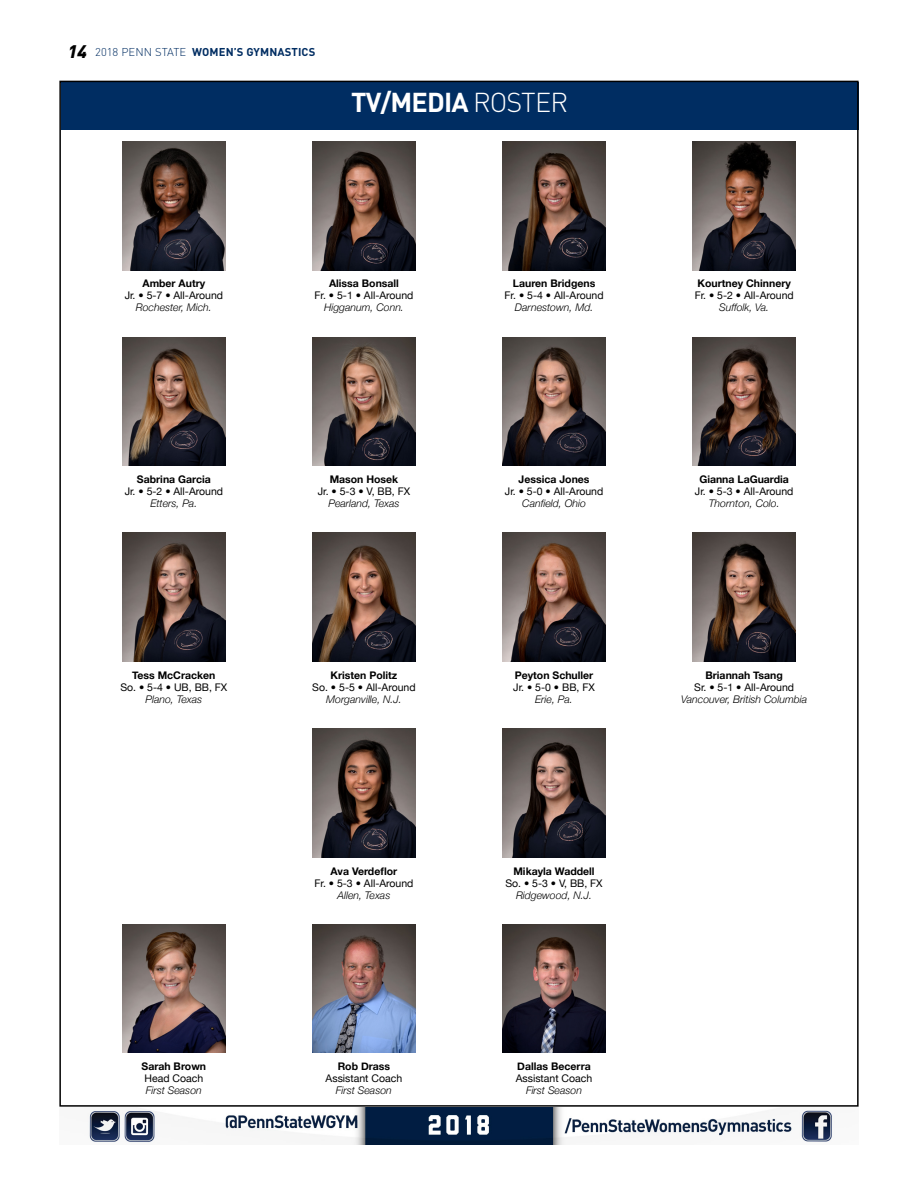
<style>
.page{position:relative;width:918px;height:1188px;background:#fff}
.page>*{position:absolute;margin:0;border:0;box-sizing:border-box;transform-origin:0 0}
.t1{font:700 27px "DIN Pro";letter-spacing:-.03em;color:#fff}
.t2{font:700 11.25px "DIN Pro";letter-spacing:.01em;color:#002d62}
.t3{font:10.5px "Helvetica Neue";color:#000}
.t4{font:italic 300 10.5px "Helvetica Neue";color:#000}
.t5{font:700 10.5px "Helvetica Neue";color:#000}
.s1{font-weight:900;font-style:italic;font-size:18px;color:#000}
.s2{font-weight:300}
</style>
<div class="page">
<img style="left:88px;top:1107px;width:745px;height:37px">
<div style="left:61px;top:83px;width:798px;height:47px;background:#002d62"></div>
<img style="left:122px;top:141px;width:103px;height:129px">
<img style="left:122px;top:337px;width:103px;height:129px">
<img style="left:122px;top:533px;width:103px;height:128px">
<img style="left:122px;top:924px;width:103px;height:129px">
<img style="left:313px;top:141px;width:102px;height:129px">
<img style="left:313px;top:337px;width:102px;height:129px">
<img style="left:313px;top:533px;width:102px;height:128px">
<img style="left:313px;top:729px;width:102px;height:128px">
<img style="left:313px;top:924px;width:102px;height:129px">
<img style="left:503px;top:141px;width:103px;height:129px">
<img style="left:503px;top:337px;width:103px;height:129px">
<img style="left:503px;top:533px;width:103px;height:128px">
<img style="left:503px;top:729px;width:103px;height:128px">
<img style="left:503px;top:924px;width:103px;height:129px">
<img style="left:693px;top:141px;width:103px;height:129px">
<img style="left:693px;top:337px;width:103px;height:129px">
<img style="left:693px;top:533px;width:103px;height:128px">
<p class="t2" style="left:68px;top:43px;width:249px"><span class="s1">14</span> <span class="s2">2018 PENN STATE</span> WOMEN’S GYMNASTICS</p>
<h1 class="t1" style="left:351px;top:80px;width:218px">TV/MEDIA <span class="s2">ROSTER</span></h1>
<p class="t5" style="left:142px;top:277px;width:64px">Amber Autry</p>
<p class="t3" style="left:125px;top:289px;width:100px">Jr. • 5-7 • All-Around</p>
<p class="t4" style="left:136px;top:301px;width:77px">Rochester, Mich.</p>
<p class="t5" style="left:329px;top:277px;width:71px">Alissa Bonsall</p>
<p class="t3" style="left:315px;top:289px;width:101px">Fr. • 5-1 • All-Around</p>
<p class="t4" style="left:324px;top:301px;width:81px">Higganum, Conn.</p>
<p class="t5" style="left:513px;top:277px;width:84px">Lauren Bridgens</p>
<p class="t3" style="left:505px;top:289px;width:101px">Fr. • 5-4 • All-Around</p>
<p class="t4" style="left:515px;top:301px;width:80px">Darnestown, Md.</p>
<p class="t5" style="left:137px;top:473px;width:75px">Sabrina Garcia</p>
<p class="t3" style="left:125px;top:485px;width:100px">Jr. • 5-2 • All-Around</p>
<p class="t4" style="left:150px;top:497px;width:48px">Etters, Pa.</p>
<p class="t5" style="left:330px;top:473px;width:70px">Mason Hosek</p>
<p class="t3" style="left:318px;top:485px;width:94px">Jr. • 5-3 • V, BB, FX</p>
<p class="t4" style="left:328px;top:497px;width:73px">Pearland, Texas</p>
<p class="t5" style="left:519px;top:473px;width:72px">Jessica Jones</p>
<p class="t3" style="left:505px;top:485px;width:100px">Jr. • 5-0 • All-Around</p>
<p class="t4" style="left:522px;top:497px;width:65px">Canfield, Ohio</p>
<p class="t5" style="left:132px;top:669px;width:85px">Tess McCracken</p>
<p class="t3" style="left:120px;top:681px;width:108px">So. • 5-4 • UB, BB, FX</p>
<p class="t4" style="left:145px;top:693px;width:58px">Plano, Texas</p>
<p class="t5" style="left:331px;top:669px;width:68px">Kristen Politz</p>
<p class="t3" style="left:312px;top:681px;width:105px">So. • 5-5 • All-Around</p>
<p class="t4" style="left:326px;top:693px;width:77px">Morganville, N.J.</p>
<p class="t5" style="left:515px;top:669px;width:80px">Peyton Schuller</p>
<p class="t3" style="left:513px;top:681px;width:83px">Jr. • 5-0 • BB, FX</p>
<p class="t4" style="left:535px;top:693px;width:39px">Erie, Pa.</p>
<p class="t5" style="left:331px;top:864px;width:68px">Ava Verdeflor</p>
<p class="t3" style="left:314px;top:877px;width:101px">Fr. • 5-3 • All-Around</p>
<p class="t4" style="left:338px;top:889px;width:54px">Allen, Texas</p>
<p class="t5" style="left:513px;top:864px;width:83px">Mikayla Waddell</p>
<p class="t3" style="left:505px;top:877px;width:99px">So. • 5-3 • V, BB, FX</p>
<p class="t4" style="left:516px;top:889px;width:77px">Ridgewood, N.J.</p>
<p class="t5" style="left:142px;top:1060px;width:66px">Sarah Brown</p>
<p class="t3" style="left:144px;top:1072px;width:60px">Head Coach</p>
<p class="t4" style="left:146px;top:1084px;width:58px">First Season</p>
<p class="t5" style="left:338px;top:1060px;width:54px">Rob Drass</p>
<p class="t3" style="left:326px;top:1072px;width:78px">Assistant Coach</p>
<p class="t4" style="left:336px;top:1084px;width:58px">First Season</p>
<p class="t5" style="left:517px;top:1060px;width:75px">Dallas Becerra</p>
<p class="t3" style="left:516px;top:1072px;width:78px">Assistant Coach</p>
<p class="t4" style="left:526px;top:1084px;width:58px">First Season</p>
<p class="t5" style="left:698px;top:277px;width:95px">Kourtney Chinnery</p>
<p class="t3" style="left:695px;top:289px;width:101px">Fr. • 5-2 • All-Around</p>
<p class="t4" style="left:719px;top:301px;width:51px">Suffolk, Va.</p>
<p class="t5" style="left:699px;top:473px;width:91px">Gianna LaGuardia</p>
<p class="t3" style="left:695px;top:485px;width:100px">Jr. • 5-3 • All-Around</p>
<p class="t4" style="left:709px;top:497px;width:72px">Thornton, Colo.</p>
<p class="t5" style="left:705px;top:669px;width:79px">Briannah Tsang</p>
<p class="t3" style="left:694px;top:681px;width:101px">Sr. • 5-1 • All-Around</p>
<p class="t4" style="left:681px;top:693px;width:128px">Vancouver, British Columbia</p>
</div>
